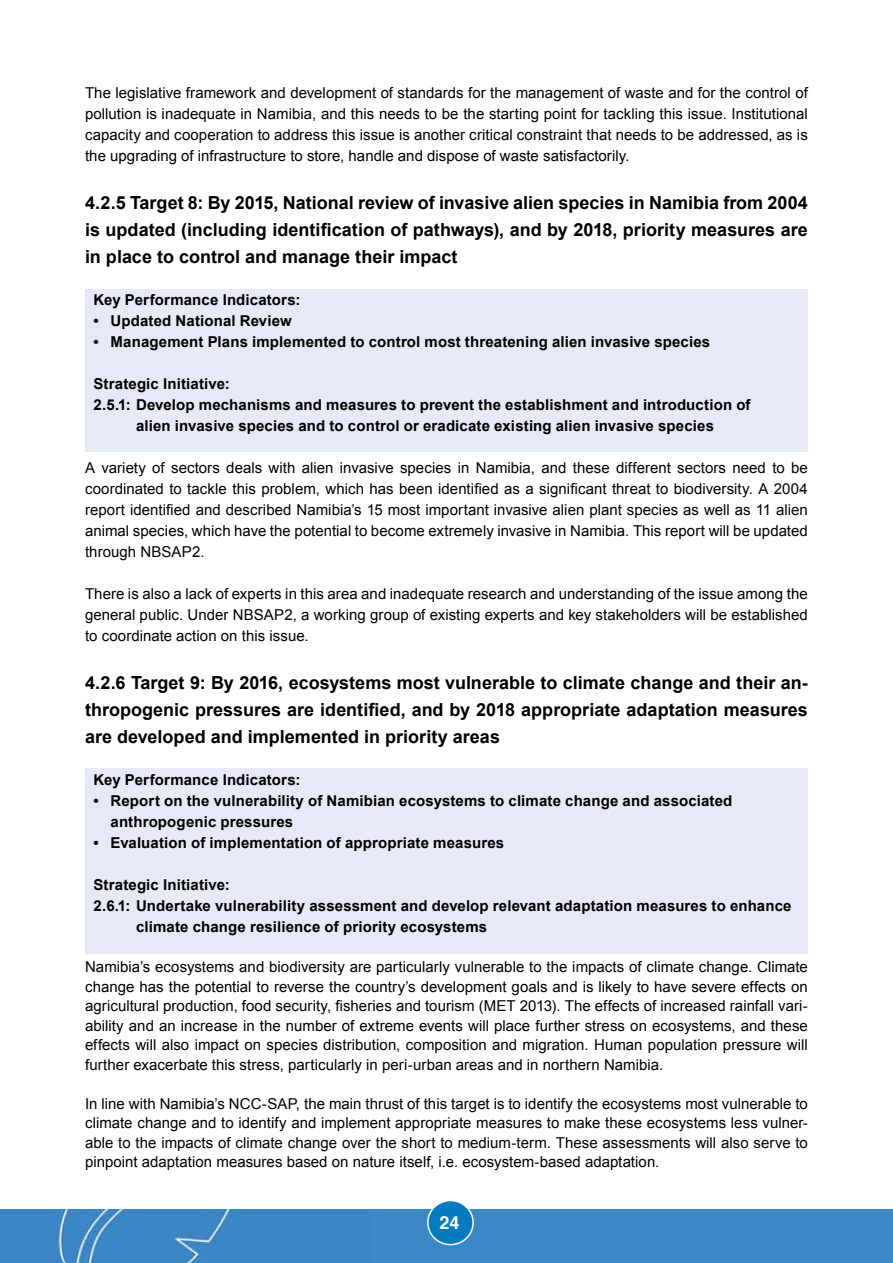
<style>
.page{position:relative;width:893px;height:1263px;background:#fff}
.page>*{position:absolute;margin:0;border:0;box-sizing:border-box;transform-origin:0 0}
.t1{font:700 18px/27px "Arial";color:#000;text-align:justify}
.t2{font:700 18px "Helvetica";color:#fff}
.t3{font:15px/21px "Arial";color:#000;text-align:justify}
.t4{font:700 15px/21px "Arial";letter-spacing:.01em;color:#000}
</style>
<div class="page">
<div style="left:85px;top:768px;width:723px;height:185px;background:#e5eaf6"></div>
<div style="left:85px;top:289px;width:723px;height:163px;background:#e5eaf6"></div>
<div style="left:0;top:1210px;width:893px;height:53px;background:#3c88c6"></div>
<img style="left:53px;top:1210px;width:187px;height:53px">
<div style="left:428px;top:1200px;width:45px;height:44px;background:#047bc1;border-radius:50%"></div>
<div style="left:427px;top:1200px;width:47px;height:45px;border:2px solid #fff;border-radius:50%"></div>
<p class="t3" style="left:85px;top:82px;width:724px">The legislative framework and development of standards for the management of waste and for the control of pollution is inadequate in Namibia, and this needs to be the starting point for tackling this issue. Institutional capacity and cooperation to address this issue is another critical constraint that needs to be addressed, as is the upgrading of infrastructure to store, handle and dispose of waste satisfactorily.</p>
<p class="t1" style="left:85px;top:190px;width:724px">4.2.5 Target 8: By 2015, National review of invasive alien species in Namibia from 2004 is updated (including identification of pathways), and by 2018, priority measures are in place to control and manage their impact</p>
<p class="t4" style="left:94px;top:289px;width:208px">Key Performance Indicators:</p>
<p class="t4" style="left:94px;top:310px;width:200px">• Updated National Review</p>
<p class="t4" style="left:94px;top:331px;width:618px">• Management Plans implemented to control most threatening alien invasive species</p>
<p class="t4" style="left:94px;top:373px;width:138px">Strategic Initiative:</p>
<p class="t4" style="left:94px;top:394px;width:658px">2.5.1: Develop mechanisms and measures to prevent the establishment and introduction of</p>
<p class="t4" style="left:136px;top:415px;width:579px">alien invasive species and to control or eradicate existing alien invasive species</p>
<p class="t3" style="left:85px;top:457px;width:724px">A variety of sectors deals with alien invasive species in Namibia, and these different sectors need to be coordinated to tackle this problem, which has been identified as a significant threat to biodiversity. A 2004 report identified and described Namibia’s 15 most important invasive alien plant species as well as 11 alien animal species, which have the potential to become extremely invasive in Namibia. This report will be updated through NBSAP2.</p>
<p class="t3" style="left:85px;top:583px;width:724px">There is also a lack of experts in this area and inadequate research and understanding of the issue among the general public. Under NBSAP2, a working group of existing experts and key stakeholders will be established to coordinate action on this issue.</p>
<p class="t1" style="left:85px;top:670px;width:724px">4.2.6 Target 9: By 2016, ecosystems most vulnerable to climate change and their an&shy;thropogenic pressures are identified, and by 2018 appropriate adaptation measures are developed and implemented in priority areas</p>
<p class="t4" style="left:94px;top:769px;width:208px">Key Performance Indicators:</p>
<p class="t4" style="left:111px;top:790px;width:623px;text-indent:-17px">• Report on the vulnerability of Namibian ecosystems to climate change and associated anthropogenic pressures</p>
<p class="t4" style="left:94px;top:832px;width:412px">• Evaluation of implementation of appropriate measures</p>
<p class="t4" style="left:94px;top:874px;width:138px">Strategic Initiative:</p>
<p class="t4" style="left:94px;top:895px;width:699px">2.6.1: Undertake vulnerability assessment and develop relevant adaptation measures to enhance</p>
<p class="t4" style="left:136px;top:916px;width:353px">climate change resilience of priority ecosystems</p>
<p class="t3" style="left:85px;top:957px;width:724px;line-height:19.5px">Namibia’s ecosystems and biodiversity are particularly vulnerable to the impacts of climate change. Climate change has the potential to reverse the country’s development goals and is likely to have severe effects on agricultural production, food security, fisheries and tourism (MET 2013). The effects of increased rainfall vari&shy;ability and an increase in the number of extreme events will place further stress on ecosystems, and these effects will also impact on species distribution, composition and migration. Human population pressure will further exacerbate this stress, particularly in peri-urban areas and in northern Namibia.</p>
<p class="t3" style="left:85px;top:1094px;width:724px;line-height:19.5px">In line with Namibia’s NCC-SAP, the main thrust of this target is to identify the ecosystems most vulnerable to climate change and to identify and implement appropriate measures to make these ecosystems less vulner&shy;able to the impacts of climate change over the short to medium-term. These assessments will also serve to pinpoint adaptation measures based on nature itself, i.e. ecosystem-based adaptation.</p>
<p class="t2" style="left:439px;top:1208px;width:22px">24</p>
</div>
